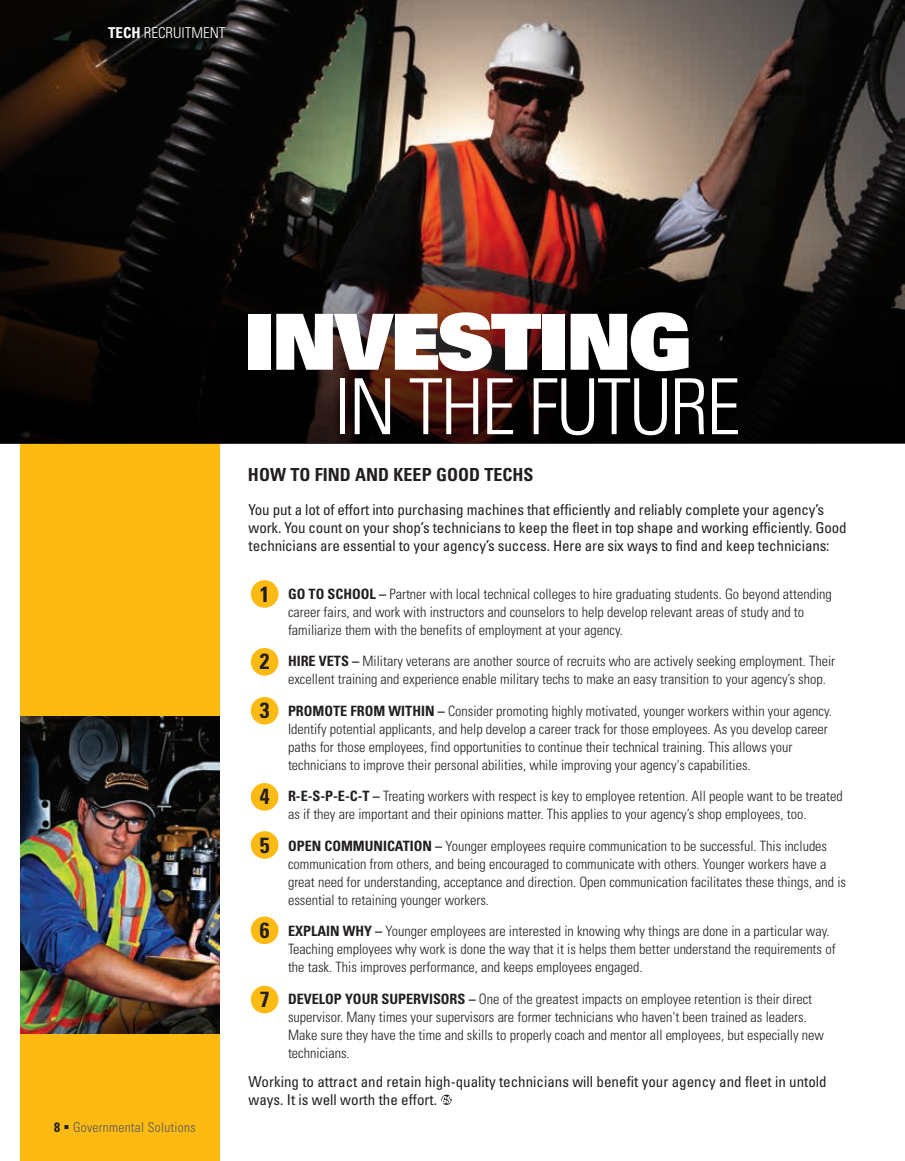
<style>
.page{position:relative;width:905px;height:1161px;background:#fff}
.page>*{position:absolute;margin:0;border:0;box-sizing:border-box;transform-origin:0 0}
.t1{font:300 condensed 77.4px "Univers LT Std";letter-spacing:-.03em;color:#fff}
.t2{font:77.4px "Univers LT Std X Black";letter-spacing:-.03em;color:#fff}
.t3{font:700 condensed 21.9px "Univers LT Std";color:#231f20}
.t4{font:700 condensed 18px "Univers LT Std";color:#231f20}
.t5{font:condensed 15px/18px "Univers LT Std";letter-spacing:-.01em;color:#231f20}
.t6{font:300 condensed 15px "Univers LT Std";color:#fff}
.t7{font:300 condensed 14.25px/18px "Univers LT Std";color:#231f20}
.t8{font:300 condensed 13.5px "Univers LT Std";letter-spacing:.02em;color:#57585a}
.s1{font-weight:700}
.s2{font-weight:700;color:#231f20}
.s3{color:#231f20}
</style>
<div class="page">
<div style="left:20px;top:0;width:200px;height:1161px;background:#fcba13"></div>
<img style="left:0;top:0;width:904px;height:51px">
<img style="left:0;top:51px;width:904px;height:392px">
<div style="left:251px;top:580px;width:27px;height:28px;background:#fcba13;border-radius:50%"></div>
<svg style="left:441px;top:1095px;width:10px;height:10px"></svg>
<div style="left:251px;top:831px;width:27px;height:28px;background:#fcba13;border-radius:50%"></div>
<div style="left:251px;top:783px;width:27px;height:28px;background:#fcba13;border-radius:50%"></div>
<div style="left:251px;top:697px;width:27px;height:28px;background:#fcba13;border-radius:50%"></div>
<div style="left:251px;top:648px;width:27px;height:28px;background:#fcba13;border-radius:50%"></div>
<div style="left:251px;top:916px;width:27px;height:28px;background:#fcba13;border-radius:50%"></div>
<img style="left:20px;top:717px;width:200px;height:317px">
<div style="left:251px;top:986px;width:27px;height:27px;background:#fcba13;border-radius:50%"></div>
<p class="t6" style="left:108px;top:24px;width:119px"><span class="s1">TECH</span> RECRUITMENT</p>
<p class="t8" style="left:54px;top:1119px;width:143px"><span class="s2">8</span> <span class="s3">▪</span> Governmental Solutions</p>
<h1 class="t2" style="left:244px;top:291px;width:448px">INVESTING</h1>
<h1 class="t1" style="left:334px;top:360px;width:408px">IN THE FUTURE</h1>
<p class="t4" style="left:248px;top:463px;width:287px">HOW TO FIND AND KEEP GOOD TECHS</p>
<p class="t5" style="left:249px;top:500px;width:599px">You put a lot of effort into purchasing machines that efficiently and reliably complete your agency’s work. You count on your shop’s technicians to keep the fleet in top shape and working efficiently. Good technicians are essential to your agency’s success. Here are six ways to find and keep technicians:</p>
<h2 class="t3" style="left:260px;top:580px;width:11px">1</h2>
<h2 class="t3" style="left:260px;top:648px;width:11px">2</h2>
<h2 class="t3" style="left:260px;top:697px;width:11px">3</h2>
<h2 class="t3" style="left:260px;top:783px;width:11px">4</h2>
<h2 class="t3" style="left:260px;top:831px;width:11px">5</h2>
<h2 class="t3" style="left:260px;top:917px;width:11px">6</h2>
<h2 class="t3" style="left:260px;top:986px;width:11px">7</h2>
<p class="t7" style="left:288px;top:584px;width:545px"><span class="s1">GO TO SCHOOL –</span> Partner with local technical colleges to hire graduating students. Go beyond attending career fairs, and work with instructors and counselors to help develop relevant areas of study and to familiarize them with the benefits of employment at your agency.</p>
<p class="t7" style="left:288px;top:652px;width:548px"><span class="s1">HIRE VETS –</span> Military veterans are another source of recruits who are actively seeking employment. Their excellent training and experience enable military techs to make an easy transition to your agency’s shop.</p>
<p class="t7" style="left:288px;top:702px;width:545px"><span class="s1">PROMOTE FROM WITHIN –</span> Consider promoting highly motivated, younger workers within your agency.<br>Identify potential applicants, and help develop a career track for those employees. As you develop career paths for those employees, find opportunities to continue their technical training. This allows your technicians to improve their personal abilities, while improving your agency's capabilities.</p>
<p class="t7" style="left:288px;top:787px;width:556px"><span class="s1">R-E-S-P-E-C-T –</span> Treating workers with respect is key to employee retention. All people want to be treated as if they are important and their opinions matter. This applies to your agency’s shop employees, too.</p>
<p class="t7" style="left:288px;top:837px;width:559px"><span class="s1">OPEN COMMUNICATION –</span> Younger employees require communication to be successful. This includes communication from others, and being encouraged to communicate with others. Younger workers have a great need for understanding, acceptance and direction. Open communication facilitates these things, and is essential to retaining younger workers.</p>
<p class="t7" style="left:288px;top:922px;width:549px"><span class="s1">EXPLAIN WHY –</span> Younger employees are interested in knowing why things are done in a particular way.<br>Teaching employees why work is done the way that it is helps them better understand the requirements of the task. This improves performance, and keeps employees engaged.</p>
<p class="t7" style="left:288px;top:990px;width:537px"><span class="s1">DEVELOP YOUR SUPERVISORS –</span> One of the greatest impacts on employee retention is their direct supervisor. Many times your supervisors are former technicians who haven't been trained as leaders.<br>Make sure they have the time and skills to properly coach and mentor all employees, but especially new technicians.</p>
<p class="t5" style="left:249px;top:1072px;width:579px">Working to attract and retain high-quality technicians will benefit your agency and fleet in untold ways. It is well worth the effort.</p>
</div>
